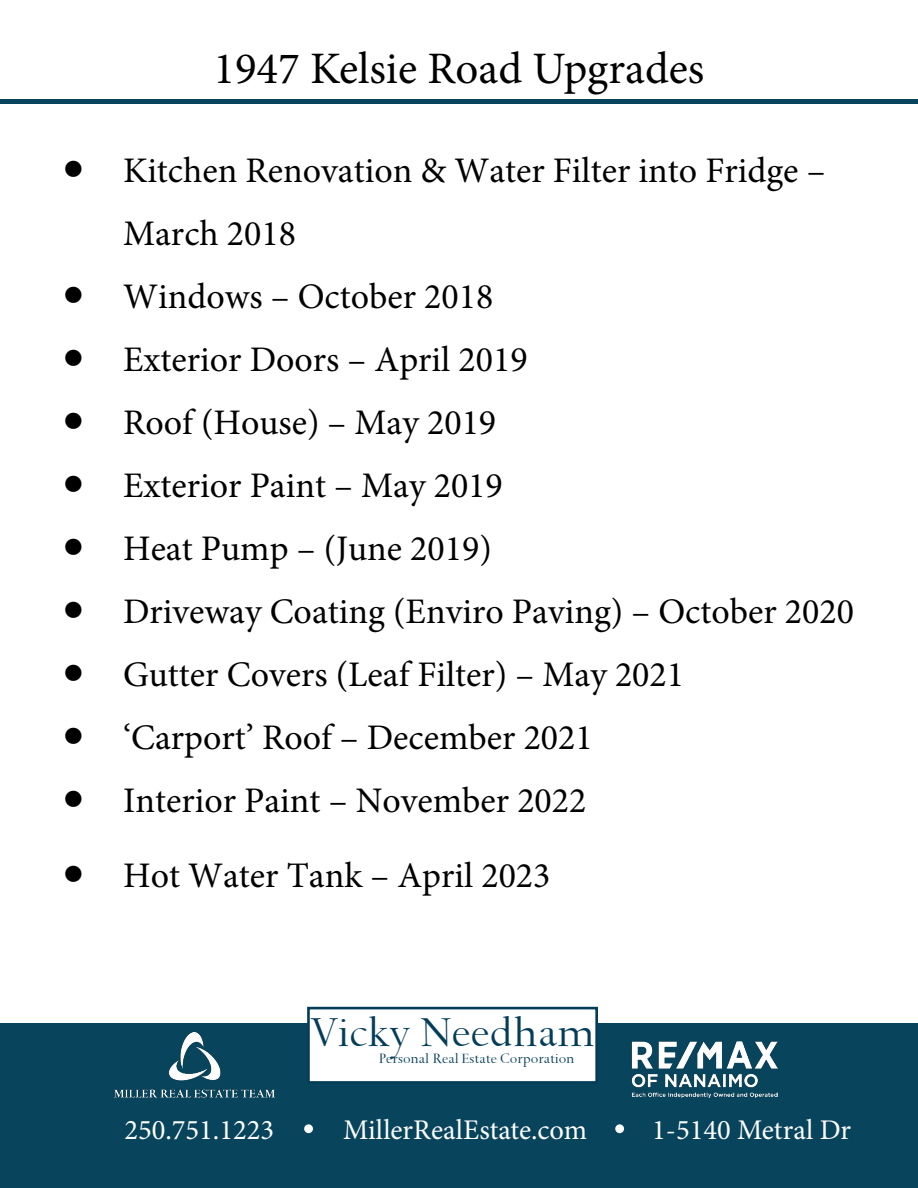
<style>
.page{position:relative;width:918px;height:1188px;background:#fff}
.page>*{position:absolute;margin:0;border:0;box-sizing:border-box;transform-origin:0 0}
.t1{font:48px "Spectrum";color:#043d59}
.t2{font:45px "Minion Pro";color:#000}
.t3{font:36px/63px "Minion Pro";color:#000}
.t4{font:28.5px "Minion Pro";color:#fff}
.t5{font:15.9px "Spectrum";color:#043d59}
</style>
<div class="page">
<hr style="left:0;top:100px;width:918px;height:4px;background:#08445c">
<div style="left:0;top:1024px;width:918px;height:164px;background:#08445c"></div>
<div style="left:304px;top:1124px;width:9px;height:9px;background:#fff;border-radius:50%"></div>
<div style="left:615px;top:1124px;width:9px;height:9px;background:#fff;border-radius:50%"></div>
<div style="left:307px;top:1007px;width:291px;height:77px;background:#fff;border:3px solid #043d59"></div>
<img style="left:631px;top:1041px;width:147px;height:57px">
<img style="left:114px;top:1032px;width:161px;height:66px">
<p class="t2" style="left:213px;top:39px;width:492px">1947 Kelsie Road Upgrades</p>
<p class="t3" style="left:123px;top:139px;width:704px;text-indent:-60px">• Kitchen Renovation &amp; Water Filter into Fridge –<br>March 2018</p>
<p class="t3" style="left:63px;top:265px;width:432px">• Windows – October 2018</p>
<p class="t3" style="left:63px;top:328px;width:466px">• Exterior Doors – April 2019</p>
<p class="t3" style="left:63px;top:391px;width:435px">• Roof (House) – May 2019</p>
<p class="t3" style="left:63px;top:454px;width:441px">• Exterior Paint – May 2019</p>
<p class="t3" style="left:63px;top:517px;width:430px">• Heat Pump – (June 2019)</p>
<p class="t3" style="left:63px;top:580px;width:792px">• Driveway Coating (Enviro Paving) – October 2020</p>
<p class="t3" style="left:63px;top:643px;width:623px">• Gutter Covers (Leaf Filter) – May 2021</p>
<p class="t3" style="left:63px;top:706px;width:531px">• ‘Carport’ Roof – December 2021</p>
<p class="t3" style="left:63px;top:769px;width:525px">• Interior Paint – November 2022</p>
<p class="t3" style="left:63px;top:844px;width:489px">• Hot Water Tank – April 2023</p>
<p class="t1" style="left:310px;top:1002px;width:287px">Vicky Needham</p>
<p class="t5" style="left:379px;top:1048px;width:197px">Personal Real Estate Corporation</p>
<p class="t4" style="left:124px;top:1111px;width:151px">250.751.1223</p>
<p class="t4" style="left:343px;top:1111px;width:246px">MillerRealEstate.com</p>
<p class="t4" style="left:652px;top:1111px;width:201px">1-5140 Metral Dr</p>
</div>
